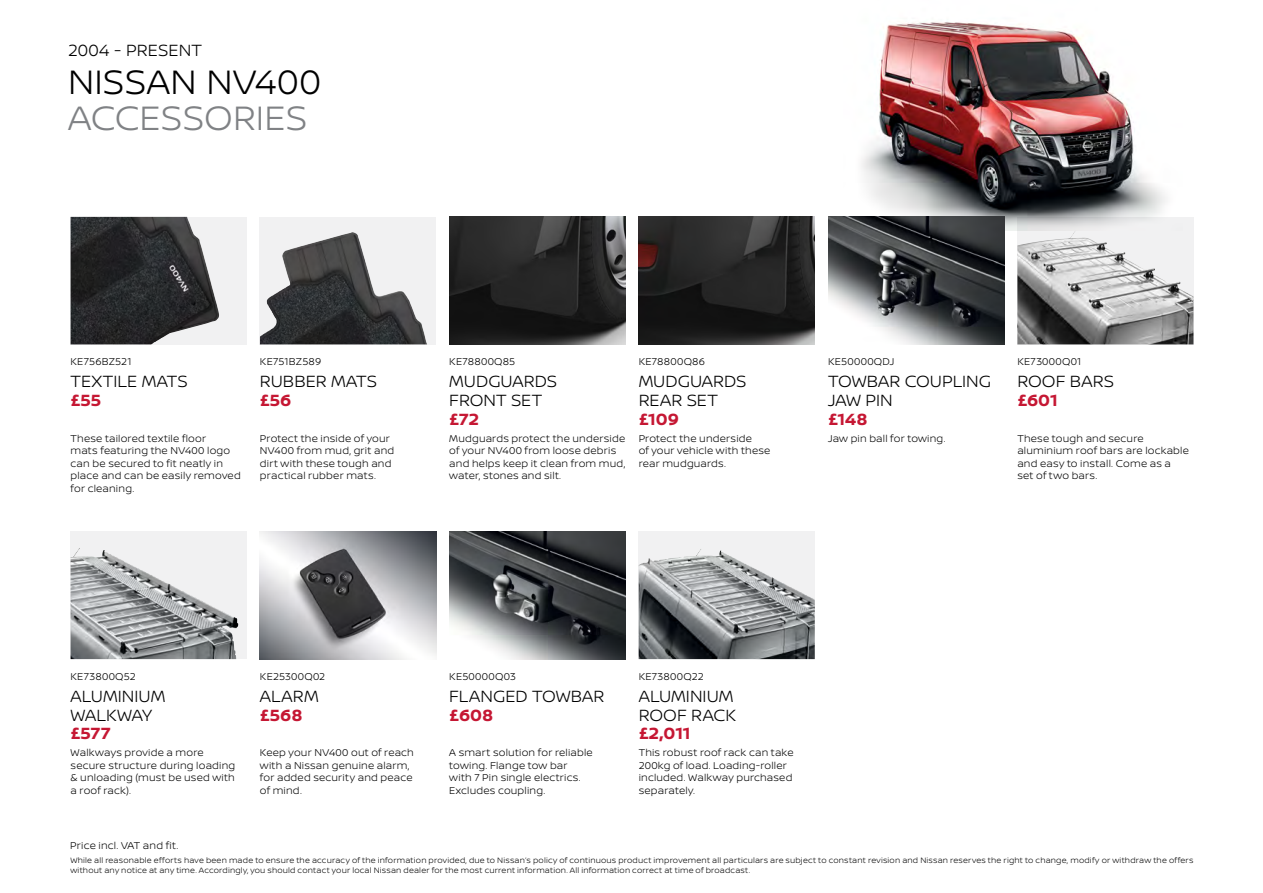
<style>
.page{position:relative;width:1263px;height:893px;background:#fff}
.page>*{position:absolute;margin:0;border:0;box-sizing:border-box;transform-origin:0 0}
.t1{font:300 36px "Nissan Brand";letter-spacing:.01em;color:#000}
.t2{font:300 36px "Nissan Brand";color:#808285}
.t3{font:300 17.25px/18.8px "Nissan Brand";color:#000}
.t4{font:700 17.25px "Nissan Brand";letter-spacing:-.005em;color:#c51733}
.t5{font:300 10.5px/12.6px "Nissan Brand";letter-spacing:.02em;color:#000}
.t6{font:300 8.25px/9.9px "Nissan Brand";letter-spacing:.025em;color:#000}
</style>
<div class="page">
<img style="left:843px;top:21px;width:323px;height:210px">
<img style="left:449px;top:531px;width:176px;height:128px">
<div style="left:639px;top:531px;width:176px;height:128px;background:#f1f1f2"></div>
<img style="left:639px;top:549px;width:176px;height:110px">
<div style="left:71px;top:531px;width:176px;height:128px;background:#f1f1f2"></div>
<img style="left:71px;top:548px;width:168px;height:111px">
<div style="left:71px;top:217px;width:176px;height:127px;background:#f1f1f2"></div>
<img style="left:71px;top:217px;width:148px;height:127px">
<svg style="left:1017px;top:217px;width:176px;height:14px"></svg>
<img style="left:1017px;top:231px;width:176px;height:113px">
<div style="left:260px;top:217px;width:176px;height:127px;background:#f1f1f2"></div>
<img style="left:260px;top:232px;width:167px;height:112px">
<img style="left:449px;top:217px;width:176px;height:127px">
<img style="left:639px;top:217px;width:176px;height:127px">
<img style="left:828px;top:217px;width:176px;height:127px">
<img style="left:260px;top:531px;width:176px;height:128px">
<h2 class="t3" style="left:68px;top:40px;width:135px">2004 - PRESENT</h2>
<h1 class="t1" style="left:68px;top:56px;width:254px">NISSAN NV400</h1>
<h1 class="t2" style="left:68px;top:92px;width:241px">ACCESSORIES</h1>
<p class="t5" style="left:71px;top:355px;width:62px">KE756BZ521</p>
<h2 class="t3" style="left:71px;top:371px;width:119px">TEXTILE MATS</h2>
<h2 class="t4" style="left:71px;top:388px;width:32px">£55</h2>
<p class="t5" style="left:71px;top:431px;width:172px">These tailored textile floor<br>mats featuring the NV400 logo can be secured to fit neatly in place and can be easily removed for cleaning.</p>
<p class="t5" style="left:260px;top:355px;width:63px">KE751BZ589</p>
<h2 class="t3" style="left:260px;top:371px;width:119px">RUBBER MATS</h2>
<h2 class="t4" style="left:260px;top:388px;width:33px">£56</h2>
<p class="t5" style="left:260px;top:431px;width:136px">Protect the inside of your<br>NV400 from mud, grit and dirt with these tough and practical rubber mats.</p>
<p class="t5" style="left:449px;top:355px;width:68px">KE78800Q85</p>
<h2 class="t3" style="left:449px;top:371px;width:109px">MUDGUARDS<br>FRONT SET</h2>
<h2 class="t4" style="left:449px;top:406px;width:31px">£72</h2>
<p class="t5" style="left:449px;top:431px;width:178px">Mudguards protect the underside of your NV400 from loose debris and helps keep it clean from mud, water, stones and silt.</p>
<p class="t5" style="left:639px;top:355px;width:68px">KE78800Q86</p>
<h2 class="t3" style="left:639px;top:371px;width:109px">MUDGUARDS<br>REAR SET</h2>
<h2 class="t4" style="left:639px;top:406px;width:42px">£109</h2>
<p class="t5" style="left:639px;top:431px;width:133px">Protect the underside<br>of your vehicle with these rear mudguards.</p>
<p class="t5" style="left:828px;top:355px;width:68px">KE50000QDJ</p>
<h2 class="t3" style="left:828px;top:371px;width:165px">TOWBAR COUPLING<br>JAW PIN</h2>
<h2 class="t4" style="left:828px;top:406px;width:41px">£148</h2>
<p class="t5" style="left:828px;top:431px;width:119px">Jaw pin ball for towing.</p>
<p class="t5" style="left:1017px;top:355px;width:66px">KE73000Q01</p>
<h2 class="t3" style="left:1017px;top:371px;width:98px">ROOF BARS</h2>
<h2 class="t4" style="left:1017px;top:388px;width:42px">£601</h2>
<p class="t5" style="left:1017px;top:431px;width:173px">These tough and secure aluminium roof bars are lockable and easy to install. Come as a set of two bars.</p>
<p class="t5" style="left:71px;top:669px;width:67px">KE73800Q52</p>
<h2 class="t3" style="left:71px;top:686px;width:96px">ALUMINIUM<br>WALKWAY</h2>
<h2 class="t4" style="left:71px;top:721px;width:42px">£577</h2>
<p class="t5" style="left:71px;top:746px;width:166px">Walkways provide a more secure structure during loading &amp; unloading (must be used with a roof rack).</p>
<p class="t5" style="left:260px;top:669px;width:67px">KE25300Q02</p>
<h2 class="t3" style="left:260px;top:686px;width:60px">ALARM</h2>
<h2 class="t4" style="left:260px;top:702px;width:44px">£568</h2>
<p class="t5" style="left:260px;top:746px;width:155px">Keep your NV400 out of reach with a Nissan genuine alarm, for added security and peace of mind.</p>
<p class="t5" style="left:449px;top:669px;width:68px">KE50000Q03</p>
<h2 class="t3" style="left:449px;top:686px;width:157px">FLANGED TOWBAR</h2>
<h2 class="t4" style="left:449px;top:702px;width:45px">£608</h2>
<p class="t5" style="left:449px;top:746px;width:145px">A smart solution for reliable towing. Flange tow bar<br>with 7 Pin single electrics.<br>Excludes coupling.</p>
<p class="t5" style="left:639px;top:669px;width:67px">KE73800Q22</p>
<h2 class="t3" style="left:639px;top:686px;width:99px">ALUMINIUM<br>ROOF RACK</h2>
<h2 class="t4" style="left:639px;top:721px;width:53px">£2,011</h2>
<p class="t5" style="left:639px;top:746px;width:156px">This robust roof rack can take<br>200kg of load. Loading-roller included. Walkway purchased separately.</p>
<p class="t5" style="left:70px;top:839px;width:109px">Price incl. VAT and fit.</p>
<p class="t6" style="left:70px;top:855px;width:1124px">While all reasonable efforts have been made to ensure the accuracy of the information provided, due to Nissan’s policy of continuous product improvement all particulars are subject to constant revision and Nissan reserves the right to change, modify or withdraw the offers without any notice at any time. Accordingly, you should contact your local Nissan dealer for the most current information. All information correct at time of broadcast.</p>
</div>
